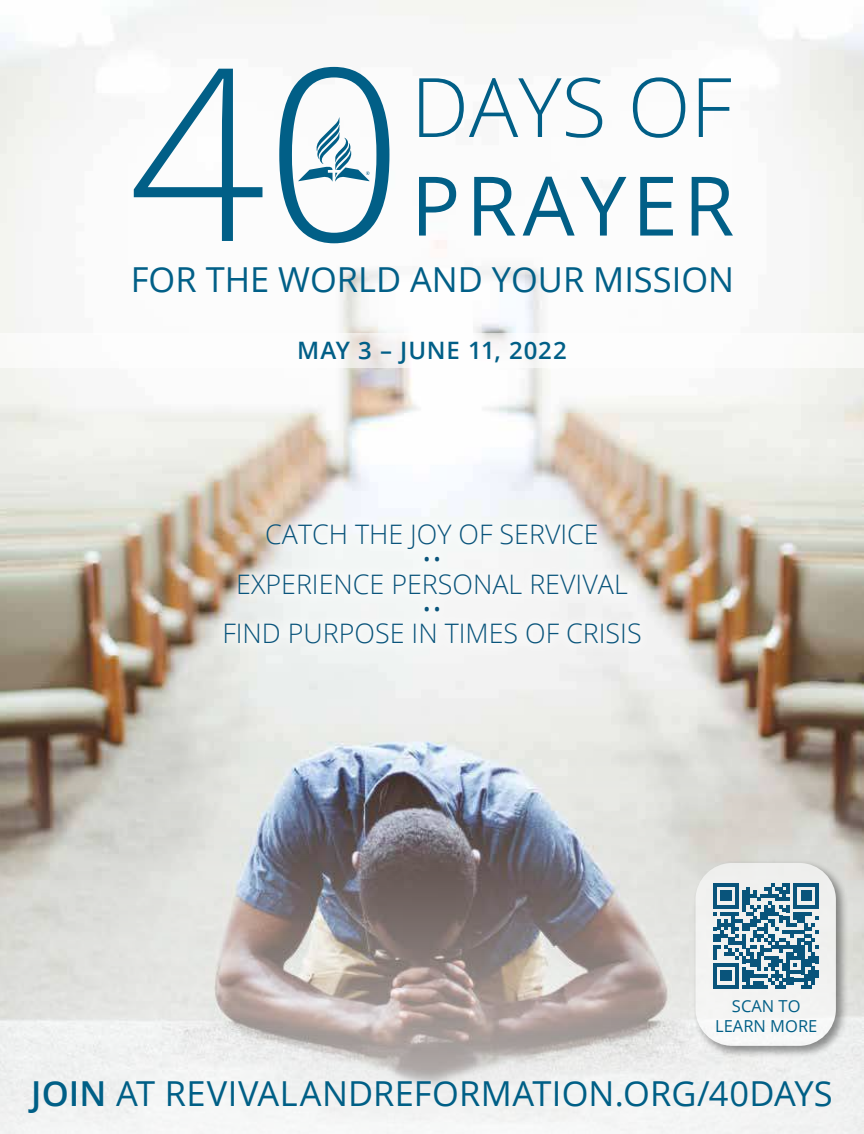
<style>
.page{position:relative;width:864px;height:1134px;background:#fff}
.page>*{position:absolute;margin:0;border:0;box-sizing:border-box;transform-origin:0 0}
.t1{font:300 240px "Open Sans";color:#015f87}
.t2{font:84.15px "Advent Sans Logo";color:#015f87}
.t3{font:300 82.2px "Open Sans";color:#015f87}
.t4{font:82.2px "Open Sans";letter-spacing:.07em;color:#015f87}
.t5{font:34.5px "Open Sans";letter-spacing:.01em;color:#005f86}
.t6{font:34.5px "Open Sans";color:#015f87}
.t7{font:300 26.85px/24.8px "Open Sans";color:#09547b;text-align:center}
.t8{font:600 24px "Open Sans";letter-spacing:.035em;color:#015f87}
.t9{font:16.5px/19.8px "Open Sans";color:#015f87;text-align:center}
.s1{font-weight:600}
</style>
<div class="page">
<img style="left:0;top:0;width:864px;height:638px">
<img style="left:0;top:638px;width:864px;height:496px">
<div style="left:212px;top:512px;width:441px;height:145px;background:#fff;opacity:.56"></div>
<div style="left:0;top:333px;width:864px;height:35px;background:#fff"></div>
<div style="left:692px;top:859px;width:157px;height:200px;background:#000;opacity:.75"></div>
<div style="left:696px;top:863px;width:140px;height:183px;background:#f3f3f2;border-radius:37px"></div>
<svg style="left:713px;top:883px;width:106px;height:106px"></svg>
<h1 class="t1" style="left:129px;top:67px;width:276px">40</h1>
<h3 class="t3" style="left:411px;top:77px;width:322px">DAYS OF</h3>
<h2 class="t2" style="left:290px;top:103px;width:90px">[</h2>
<h3 class="t4" style="left:411px;top:159px;width:325px">PRAYER</h3>
<p class="t6" style="left:131px;top:260px;width:605px">FOR THE WORLD AND YOUR MISSION</p>
<p class="t8" style="left:297px;top:341px;width:271px">MAY 3 – JUNE 11, 2022</p>
<p class="t7" style="left:265px;top:525px;width:335px">CATCH THE JOY OF SERVICE</p>
<p class="t7" style="left:236px;top:549px;width:393px">••<br>EXPERIENCE PERSONAL REVIVAL</p>
<p class="t7" style="left:222px;top:599px;width:421px">••<br>FIND PURPOSE IN TIMES OF CRISIS</p>
<p class="t9" style="left:715px;top:996px;width:104px">SCAN TO<br>LEARN MORE</p>
<p class="t5" style="left:31px;top:1074px;width:803px"><span class="s1">JOIN</span> AT REVIVALANDREFORMATION.ORG/40DAYS</p>
</div>
